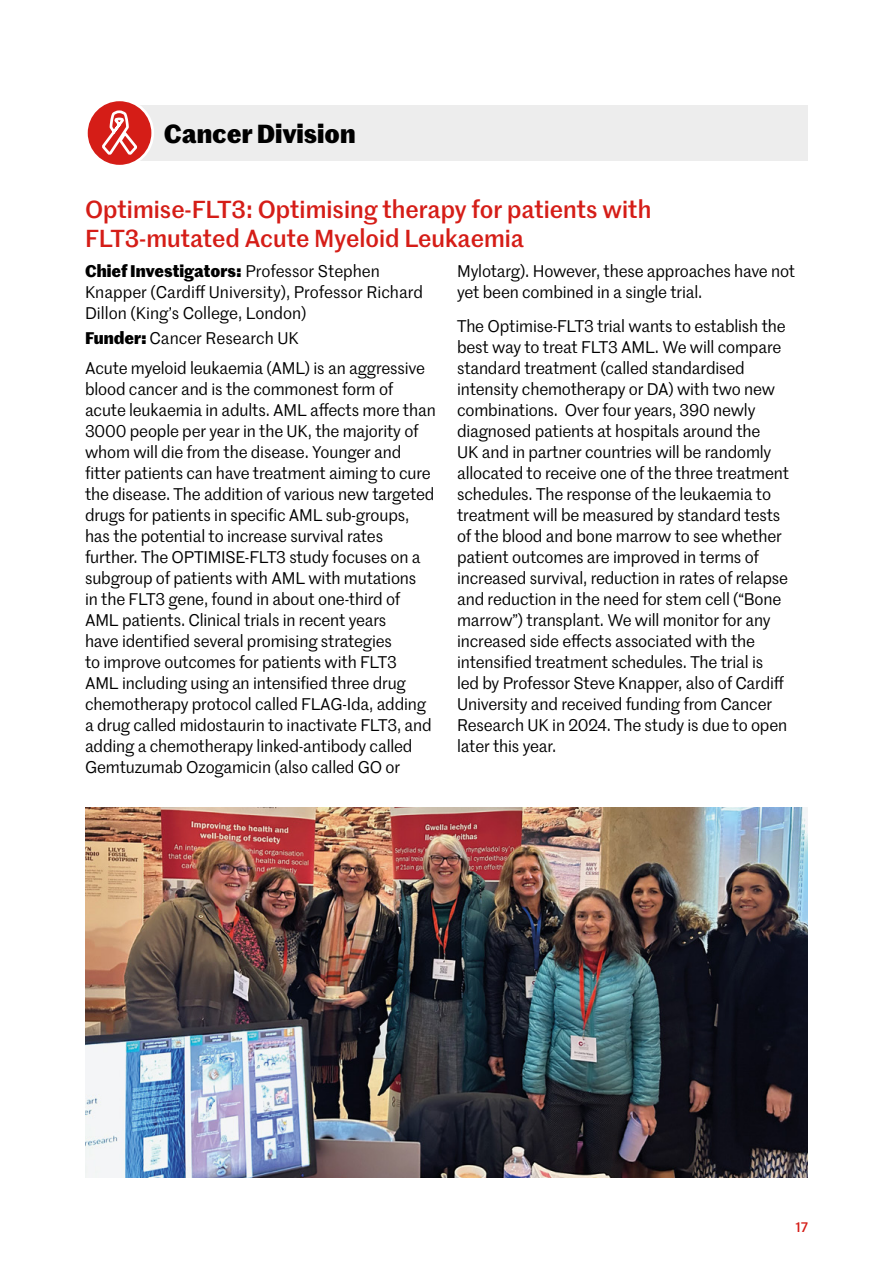
<style>
.page{position:relative;width:893px;height:1263px;background:#fff}
.page>*{position:absolute;margin:0;border:0;box-sizing:border-box;transform-origin:0 0}
.t1{font:25.5px "Marr Sans TT Bold 2";color:#000}
.t2{font:500 24px/28.8px "Marr Sans TT";color:#d51d17}
.t3{font:16.5px/21px "Marr Sans TT Regular 2";letter-spacing:-.01em;color:#000}
.t4{font:16.5px/21px "Marr Sans TT";letter-spacing:-.01em;color:#000}
.t5{font:700 16.5px "Marr Sans TT";color:#000}
.t6{font:500 13.5px "Marr Sans TT";color:#d51d17}
.s1{font-family:"Marr Sans TT Regular 2";font-weight:400}
.s2{font-family:"Marr Sans TT";font-weight:700}
</style>
<div class="page">
<div style="left:100px;top:105px;width:708px;height:56px;background:#ededed"></div>
<svg style="left:86px;top:100px;width:67px;height:66px"></svg>
<div style="left:85px;top:99px;width:69px;height:69px;border:3px solid #fff;border-radius:50%"></div>
<svg style="left:99px;top:109px;width:41px;height:48px;background:#df534f"></svg>
<img style="left:85px;top:808px;width:723px;height:370px">
<p class="t1" style="left:164px;top:114px;width:193px">Cancer Division</p>
<p class="t2" style="left:85px;top:194px;width:568px">Optimise-FLT3: Optimising therapy for patients with<br>FLT3-mutated Acute Myeloid Leukaemia</p>
<p class="t5" style="left:85px;top:258px;width:296px">Chief Investigators: <span class="s1">Professor Stephen</span></p>
<p class="t4" style="left:85px;top:281px;width:339px">Knapper (Cardiff University), Professor Richard</p>
<p class="t3" style="left:85px;top:300px;width:223px;line-height:25.2px">Dillon (King’s College, London)<br><span class="s2">Funder:</span> Cancer Research UK</p>
<p class="t3" style="left:85px;top:356px;width:341px">Acute myeloid leukaemia (AML) is an aggressive blood cancer and is the commonest form of</p>
<p class="t4" style="left:85px;top:398px;width:352px">acute leukaemia in adults. AML affects more than</p>
<p class="t3" style="left:85px;top:419px;width:335px">3000 people per year in the UK, the majority of whom will die from the disease. Younger and</p>
<p class="t4" style="left:85px;top:461px;width:347px">fitter patients can have treatment aiming to cure</p>
<p class="t3" style="left:85px;top:482px;width:351px">the disease. The addition of various new targeted</p>
<p class="t4" style="left:85px;top:503px;width:326px">drugs for patients in specific AML sub-groups,</p>
<p class="t3" style="left:85px;top:524px;width:337px">has the potential to increase survival rates further. The OPTIMISE-FLT3 study focuses on a subgroup of patients with AML with mutations in the FLT3 gene, found in about one-third of AML patients. Clinical trials in recent years</p>
<p class="t4" style="left:85px;top:629px;width:308px">have identified several promising strategies</p>
<p class="t3" style="left:85px;top:650px;width:313px">to improve outcomes for patients with FLT3</p>
<p class="t4" style="left:85px;top:671px;width:322px">AML including using an intensified three drug</p>
<p class="t3" style="left:85px;top:692px;width:348px">chemotherapy protocol called FLAG-Ida, adding a drug called midostaurin to inactivate FLT3, and adding a chemotherapy linked-antibody called Gemtuzumab Ozogamicin (also called GO or</p>
<p class="t3" style="left:457px;top:260px;width:340px">Mylotarg). However, these approaches have not yet been combined in a single trial.</p>
<p class="t3" style="left:457px;top:314px;width:334px">The Optimise-FLT3 trial wants to establish the best way to treat FLT3 AML. We will compare standard treatment (called standardised intensity chemotherapy or DA) with two new combinations. Over four years, 390 newly diagnosed patients at hospitals around the<br>UK and in partner countries will be randomly allocated to receive one of the three treatment schedules. The response of the leukaemia to treatment will be measured by standard tests of the blood and bone marrow to see whether patient outcomes are improved in terms of increased survival, reduction in rates of relapse and reduction in the need for stem cell (“Bone marrow”) transplant. We will monitor for any</p>
<p class="t4" style="left:457px;top:630px;width:329px">increased side effects associated with the intensified treatment schedules. The trial is led by Professor Steve Knapper, also of Cardiff</p>
<p class="t3" style="left:457px;top:693px;width:332px">University and received funding from Cancer<br>Research UK in 2024. The study is due to open later this year.</p>
<p class="t6" style="left:796px;top:1217px;width:14px">17</p>
</div>
